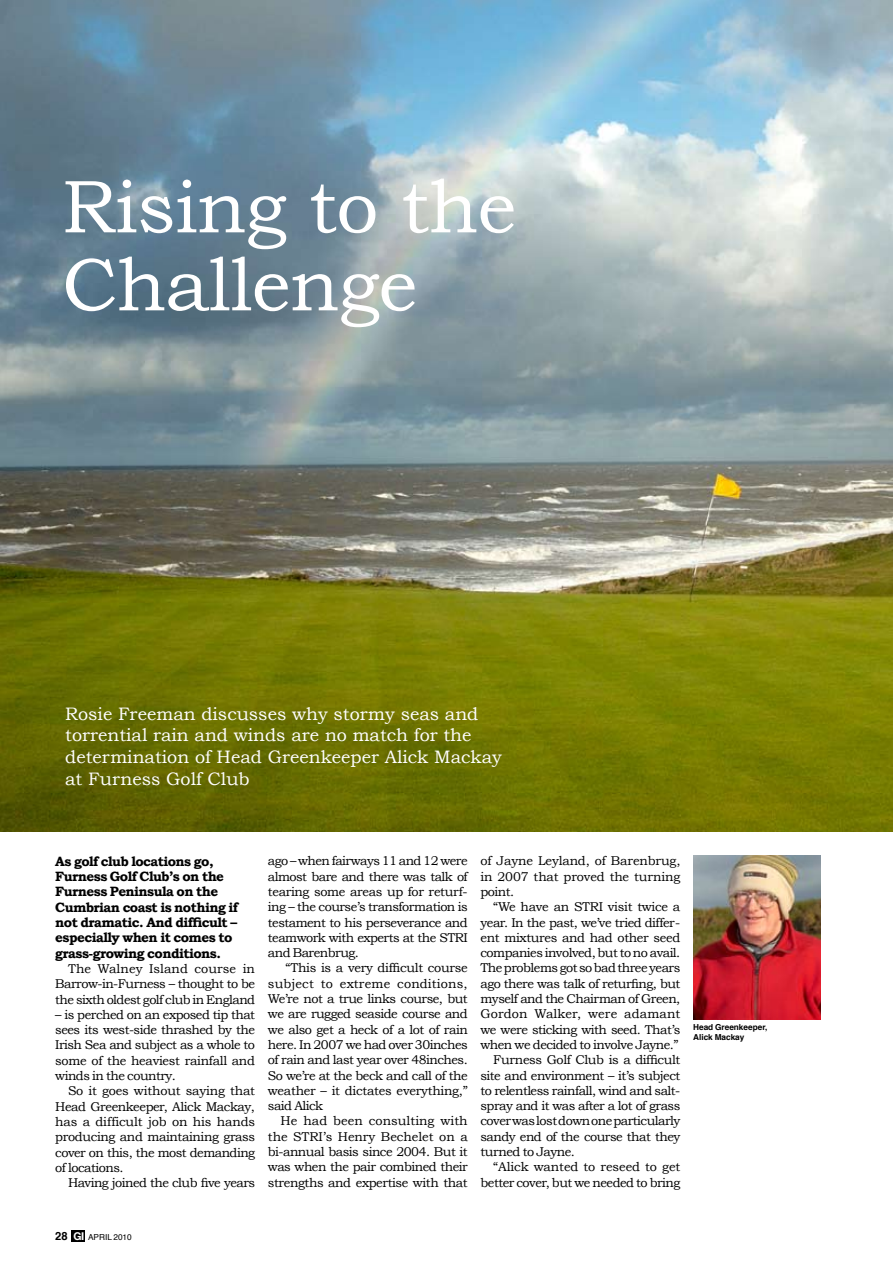
<style>
.page{position:relative;width:893px;height:1263px;background:#fff}
.page>*{position:absolute;margin:0;border:0;box-sizing:border-box;transform-origin:0 0}
.t1{font:75px/78px "Bookman Old Style";letter-spacing:-.01em;color:#fff}
.t2{font:18px/21.6px "Bookman Old Style";color:#fff}
.t3{font:700 13.5px/15.3px "Bookman Old Style";letter-spacing:-.04em;color:#000}
.t4{font:12.75px/15.3px "Bookman Old Style";letter-spacing:-.04em;color:#000;text-align:justify}
.t5{font:12.75px "Bookman Old Style";letter-spacing:-.01em;color:#000}
.t6{font:12.75px "Bookman Old Style";letter-spacing:-.02em;color:#000}
.t7{font:12.75px "Bookman Old Style";letter-spacing:.01em;color:#000}
.t8{font:700 8.25px/9.8px "Helvetica";color:#000}
.t9{font:8.25px "Helvetica";color:#000}
.s1{font-weight:700;font-size:11.25px}
.s2{font-family:"Helvetica Neue";font-weight:700;font-size:10.8px;color:#fff}
</style>
<div class="page">
<div style="left:71px;top:1230px;width:14px;height:11px;background:#000"></div>
<img style="left:0;top:0;width:893px;height:831px">
<img style="left:693px;top:856px;width:128px;height:163px">
<h1 class="t1" style="left:62px;top:168px;width:456px">Rising to the<br>Challenge</h1>
<h2 class="t2" style="left:65px;top:703px;width:438px">Rosie Freeman discusses why stormy seas and torrential rain and winds are no match for the determination of Head Greenkeeper Alick Mackay at Furness Golf Club</h2>
<p class="t3" style="left:55px;top:853px;width:184px">As golf club locations go,<br>Furness Golf Club’s on the<br>Furness Peninsula on the<br>Cumbrian coast is nothing if not dramatic. And difficult – especially when it comes to grass-growing conditions.</p>
<p class="t4" style="left:55px;top:961px;width:201px;text-indent:13px">The Walney Island course in Barrow-in-Furness – thought to be the sixth oldest golf club in England</p>
<p class="t4" style="left:55px;top:1007px;width:201px">– is perched on an exposed tip that sees its west-side thrashed by the Irish Sea and subject as a whole to some of the heaviest rainfall and winds in the country.</p>
<p class="t4" style="left:55px;top:1083px;width:201px;text-indent:13px">So it goes without saying that Head Greenkeeper, Alick Mackay, has a difficult job on his hands producing and maintaining grass cover on this, the most demanding of locations.</p>
<p class="t4" style="left:68px;top:1175px;width:189px">Having joined the club five years</p>
<p class="t4" style="left:268px;top:853px;width:201px">ago – when fairways 11 and 12 were almost bare and there was talk of tearing some areas up for returf&shy;ing – the course’s transformation is testament to his perseverance and teamwork with experts at the STRI and Barenbrug.</p>
<p class="t4" style="left:268px;top:960px;width:201px;text-indent:18px">“This is a very difficult course subject to extreme conditions, We’re not a true links course, but we are rugged seaside course and we also get a heck of a lot of rain here. In 2007 we had over 30inches of rain and last year over 48inches.<br>So we’re at the beck and call of the weather – it dictates everything,” said Alick</p>
<p class="t4" style="left:268px;top:1113px;width:201px;text-indent:13px">He had been consulting with the STRI’s Henry Bechelet on a bi-annual basis since 2004. But it was when the pair combined their strengths and expertise with that</p>
<p class="t4" style="left:480px;top:853px;width:201px">of Jayne Leyland, of Barenbrug, in 2007 that proved the turning point.</p>
<p class="t6" style="left:493px;top:899px;width:189px">“We have an STRI visit twice a</p>
<p class="t4" style="left:480px;top:914px;width:201px">year. In the past, we’ve tried differ-</p>
<p class="t4" style="left:480px;top:930px;width:201px">ent mixtures and had other seed</p>
<p class="t4" style="left:480px;top:945px;width:201px">companies involved, but to no avail.</p>
<p class="t4" style="left:480px;top:960px;width:201px">The problems got so bad three years</p>
<p class="t4" style="left:480px;top:976px;width:201px">ago there was talk of returfing, but</p>
<p class="t4" style="left:480px;top:991px;width:201px">myself and the Chairman of Green,</p>
<p class="t7" style="left:480px;top:1007px;width:201px">Gordon Walker, were adamant</p>
<p class="t4" style="left:480px;top:1021px;width:201px">we were sticking with seed. That’s</p>
<p class="t4" style="left:480px;top:1037px;width:200px">when we decided to involve Jayne.”</p>
<p class="t4" style="left:493px;top:1052px;width:189px">Furness Golf Club is a difficult</p>
<p class="t4" style="left:480px;top:1067px;width:201px">site and environment – it’s subject</p>
<p class="t4" style="left:480px;top:1083px;width:201px">to relentless rainfall, wind and salt-</p>
<p class="t4" style="left:480px;top:1098px;width:201px">spray and it was after a lot of grass</p>
<p class="t4" style="left:480px;top:1113px;width:201px">cover was lost down one particularly</p>
<p class="t4" style="left:480px;top:1129px;width:201px">sandy end of the course that they</p>
<p class="t4" style="left:480px;top:1144px;width:96px">turned to Jayne.</p>
<p class="t5" style="left:493px;top:1160px;width:189px">“Alick wanted to reseed to get</p>
<p class="t4" style="left:480px;top:1174px;width:201px">better cover, but we needed to bring</p>
<p class="t8" style="left:693px;top:1022px;width:76px">Head Greenkeeper,<br>Alick Mackay</p>
<p class="t9" style="left:55px;top:1231px;width:78px"><span class="s1">28</span> <span class="s2">GI</span> APRIL 2010</p>
</div>
